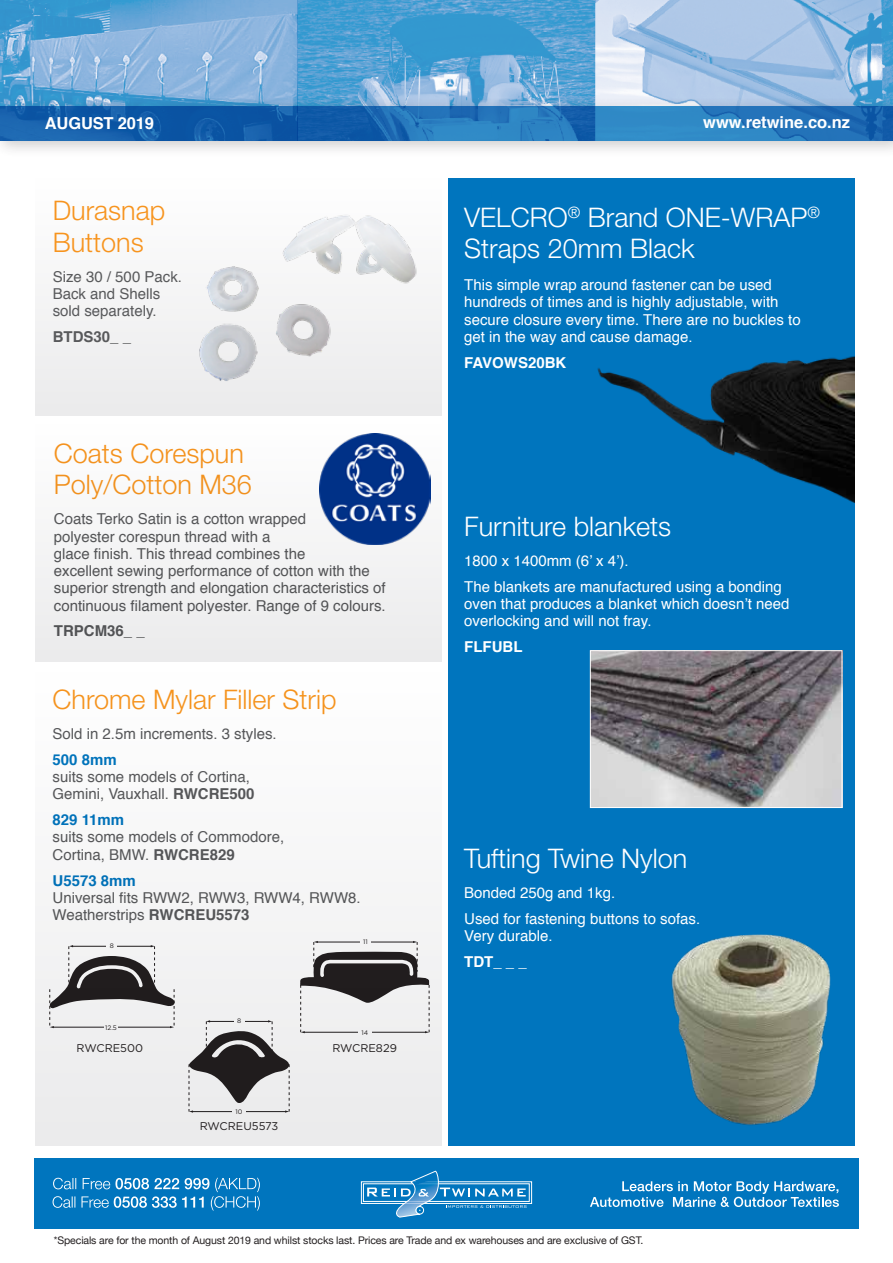
<style>
.page{position:relative;width:893px;height:1263px;background:#fff}
.page>*{position:absolute;margin:0;border:0;box-sizing:border-box;transform-origin:0 0}
.t1{font:300 27px/31.5px "Helvetica Neue LT Std";color:#fff}
.t2{font:300 27px/31.5px "Helvetica Neue LT Std";color:#f7941e}
.t3{font:700 16.5px "Helvetica";color:#fff}
.t4{font:15px/17.2px "Helvetica";color:#58595b}
.t5{font:15px/17.2px "Helvetica";color:#fff}
.t6{font:700 15px "Helvetica";color:#fff}
.t7{font:700 15px "Helvetica";color:#0075be}
.t8{font:700 15px "Helvetica";color:#58595b}
.t9{font:11.1px "Gotham";color:#231f20}
.t10{font:10.5px "Helvetica Neue";letter-spacing:-.01em;color:#231f20}
.t11{font:6.45px "Gotham";color:#231f20}
.s1{font-weight:700}
</style>
<div class="page">
<img style="left:0;top:0;width:893px;height:96px">
<div style="left:34px;top:1158px;width:825px;height:71px;background:#0075be"></div>
<div style="left:0;top:96px;width:893px;height:63px;background:#231f20;opacity:.3"></div>
<svg style="left:0;top:106px;width:893px;height:34px;background:#1d6cb3"></svg>
<svg style="left:361px;top:1182px;width:171px;height:21px"></svg>
<div style="left:363px;top:1183px;width:167px;height:19px;background:#0075be;border:1px solid #fff"></div>
<svg style="left:367px;top:1171px;width:159px;height:46px"></svg>
<svg style="left:53px;top:1178px;width:207px;height:32px"></svg>
<svg style="left:590px;top:1181px;width:249px;height:26px"></svg>
<div style="left:35px;top:178px;width:407px;height:238px;background:#f4f4f5"></div>
<div style="left:448px;top:178px;width:407px;height:967px;background:#0075be"></div>
<img style="left:597px;top:356px;width:258px;height:147px">
<img style="left:592px;top:652px;width:248px;height:154px">
<div style="left:590px;top:650px;width:252px;height:158px;border:1px solid #fff"></div>
<img style="left:291px;top:215px;width:126px;height:69px">
<div style="left:35px;top:424px;width:407px;height:237px;background:#f3f3f4"></div>
<img style="left:199px;top:242px;width:139px;height:140px">
<img style="left:671px;top:934px;width:160px;height:192px">
<img style="left:320px;top:434px;width:111px;height:111px">
<svg style="left:35px;top:906px;width:407px;height:239px;fill:#efefef"></svg>
<p class="t3" style="left:45px;top:110px;width:111px">AUGUST 2019</p>
<p class="t3" style="left:703px;top:109px;width:149px">www.retwine.co.nz</p>
<h1 class="t2" style="left:53px;top:194px;width:114px">Durasnap<br>Buttons</h1>
<p class="t4" style="left:53px;top:268px;width:131px">Size 30 / 500 Pack.<br>Back and Shells sold separately.</p>
<p class="t8" style="left:53px;top:324px;width:80px">BTDS30_ _</p>
<h1 class="t2" style="left:54px;top:437px;width:200px">Coats Corespun<br>Poly/Cotton M36</h1>
<p class="t4" style="left:54px;top:511px;width:333px">Coats Terko Satin is a cotton wrapped<br>polyester corespun thread with a<br>glace finish. This thread combines the<br>excellent sewing performance of cotton with the superior strength and elongation characteristics of continuous filament polyester. Range of 9 colours.</p>
<p class="t8" style="left:54px;top:619px;width:92px">TRPCM36_ _</p>
<h1 class="t2" style="left:53px;top:683px;width:286px">Chrome Mylar Filler Strip</h1>
<p class="t4" style="left:53px;top:726px;width:226px">Sold in 2.5m increments. 3 styles.</p>
<p class="t7" style="left:53px;top:747px;width:66px">500 8mm</p>
<p class="t4" style="left:53px;top:769px;width:204px">suits some models of Cortina,<br>Gemini, Vauxhall. <span class="s1">RWCRE500</span></p>
<p class="t7" style="left:53px;top:808px;width:73px">829 11mm</p>
<p class="t4" style="left:53px;top:829px;width:233px">suits some models of Commodore,<br>Cortina, BMW. <span class="s1">RWCRE829</span></p>
<p class="t7" style="left:53px;top:868px;width:85px">U5573 8mm</p>
<p class="t4" style="left:53px;top:889px;width:310px">Universal fits RWW2, RWW3, RWW4, RWW8.<br>Weatherstrips <span class="s1">RWCREU5573</span></p>
<p class="t11" style="left:110px;top:942px;width:6px">8</p>
<p class="t11" style="left:363px;top:937px;width:6px">11</p>
<p class="t11" style="left:105px;top:1023px;width:13px">12.5</p>
<p class="t11" style="left:237px;top:1017px;width:6px">8</p>
<p class="t11" style="left:362px;top:1028px;width:8px">14</p>
<p class="t9" style="left:77px;top:1041px;width:68px">RWCRE500</p>
<p class="t9" style="left:332px;top:1041px;width:66px">RWCRE829</p>
<p class="t11" style="left:236px;top:1107px;width:8px">10</p>
<p class="t9" style="left:200px;top:1119px;width:80px">RWCREU5573</p>
<h1 class="t1" style="left:464px;top:201px;width:357px">VELCRO<sup>®</sup> Brand ONE-WRAP<sup>®<br></sup>Straps 20mm Black</h1>
<p class="t5" style="left:464px;top:277px;width:338px">This simple wrap around fastener can be used hundreds of times and is highly adjustable, with secure closure every time. There are no buckles to get in the way and cause damage.</p>
<p class="t6" style="left:464px;top:350px;width:104px">FAVOWS20BK</p>
<h1 class="t1" style="left:464px;top:510px;width:209px">Furniture blankets</h1>
<p class="t5" style="left:464px;top:548px;width:319px;line-height:25.8px">1800 x 1400mm (6’ x 4’).<br>The blankets are manufactured using a bonding</p>
<p class="t5" style="left:464px;top:596px;width:327px">oven that produces a blanket which doesn’t need overlocking and will not fray.</p>
<p class="t6" style="left:464px;top:635px;width:60px">FLFUBL</p>
<h1 class="t1" style="left:464px;top:842px;width:225px">Tufting Twine Nylon</h1>
<p class="t5" style="left:464px;top:880px;width:237px;line-height:25.8px">Bonded 250g and 1kg.<br>Used for fastening buttons to sofas.</p>
<p class="t5" style="left:464px;top:927px;width:90px">Very durable.</p>
<p class="t6" style="left:464px;top:949px;width:64px">TDT_ _ _</p>
<p class="t10" style="left:54px;top:1233px;width:591px">*Specials are for the month of August 2019 and whilst stocks last. Prices are Trade and ex warehouses and are exclusive of GST.</p>
</div>
